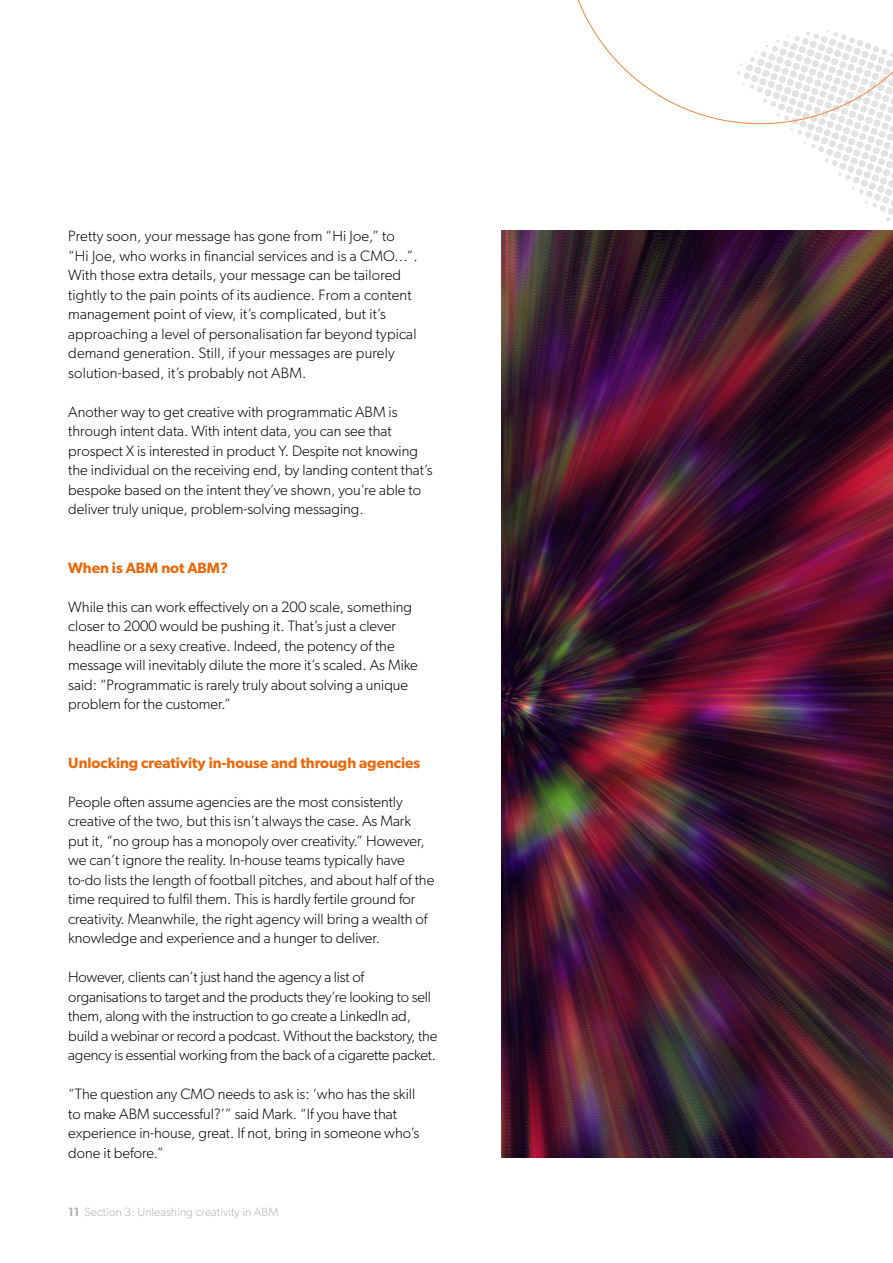
<style>
.page{position:relative;width:893px;height:1263px;background:#fff}
.page>*{position:absolute;margin:0;border:0;box-sizing:border-box;transform-origin:0 0}
.t1{font:300 15px/19.5px "Gibson";color:#000}
.t2{font:600 15px "Gibson";color:#ec6608}
.t3{font:300 12px "Gibson";letter-spacing:.01em;color:#b3b2b2}
.s1{font-weight:600}
</style>
<div class="page">
<svg style="left:564px;top:0;width:329px;height:231px"></svg>
<img style="left:502px;top:231px;width:391px;height:927px">
<p class="t1" style="left:68px;top:226px;width:351px">Pretty soon, your message has gone from “Hi Joe,” to “Hi Joe, who works in financial services and is a CMO...”.<br>With those extra details, your message can be tailored tightly to the pain points of its audience. From a content management point of view, it’s complicated, but it’s approaching a level of personalisation far beyond typical demand generation. Still, if your messages are purely solution-based, it’s probably not ABM.</p>
<p class="t1" style="left:68px;top:401px;width:366px">Another way to get creative with programmatic ABM is through intent data. With intent data, you can see that prospect X is interested in product Y. Despite not knowing the individual on the receiving end, by landing content that’s bespoke based on the intent they’ve shown, you’re able to deliver truly unique, problem-solving messaging.</p>
<p class="t2" style="left:68px;top:558px;width:161px">When is ABM not ABM?</p>
<p class="t1" style="left:68px;top:596px;width:351px">While this can work effectively on a 200 scale, something closer to 2000 would be pushing it. That’s just a clever headline or a sexy creative. Indeed, the potency of the message will inevitably dilute the more it’s scaled. As Mike said: “Programmatic is rarely truly about solving a unique problem for the customer.”</p>
<p class="t2" style="left:68px;top:753px;width:353px">Unlocking creativity in-house and through agencies</p>
<p class="t1" style="left:68px;top:791px;width:368px">People often assume agencies are the most consistently creative of the two, but this isn’t always the case. As Mark put it, “no group has a monopoly over creativity.” However, we can’t ignore the reality. In-house teams typically have to-do lists the length of football pitches, and about half of the time required to fulfil them. This is hardly fertile ground for creativity. Meanwhile, the right agency will bring a wealth of knowledge and experience and a hunger to deliver.</p>
<p class="t1" style="left:68px;top:967px;width:371px">However, clients can’t just hand the agency a list of organisations to target and the products they’re looking to sell them, along with the instruction to go create a LinkedIn ad, build a webinar or record a podcast. Without the backstory, the agency is essential working from the back of a cigarette packet.</p>
<p class="t1" style="left:68px;top:1084px;width:353px">“The question any CMO needs to ask is: ‘who has the skill to make ABM successful?’” said Mark. “If you have that experience in-house, great. If not, bring in someone who’s done it before.”</p>
<p class="t3" style="left:68px;top:1205px;width:212px"><span class="s1">11</span> Section 3: Unleashing creativity in ABM</p>
</div>
